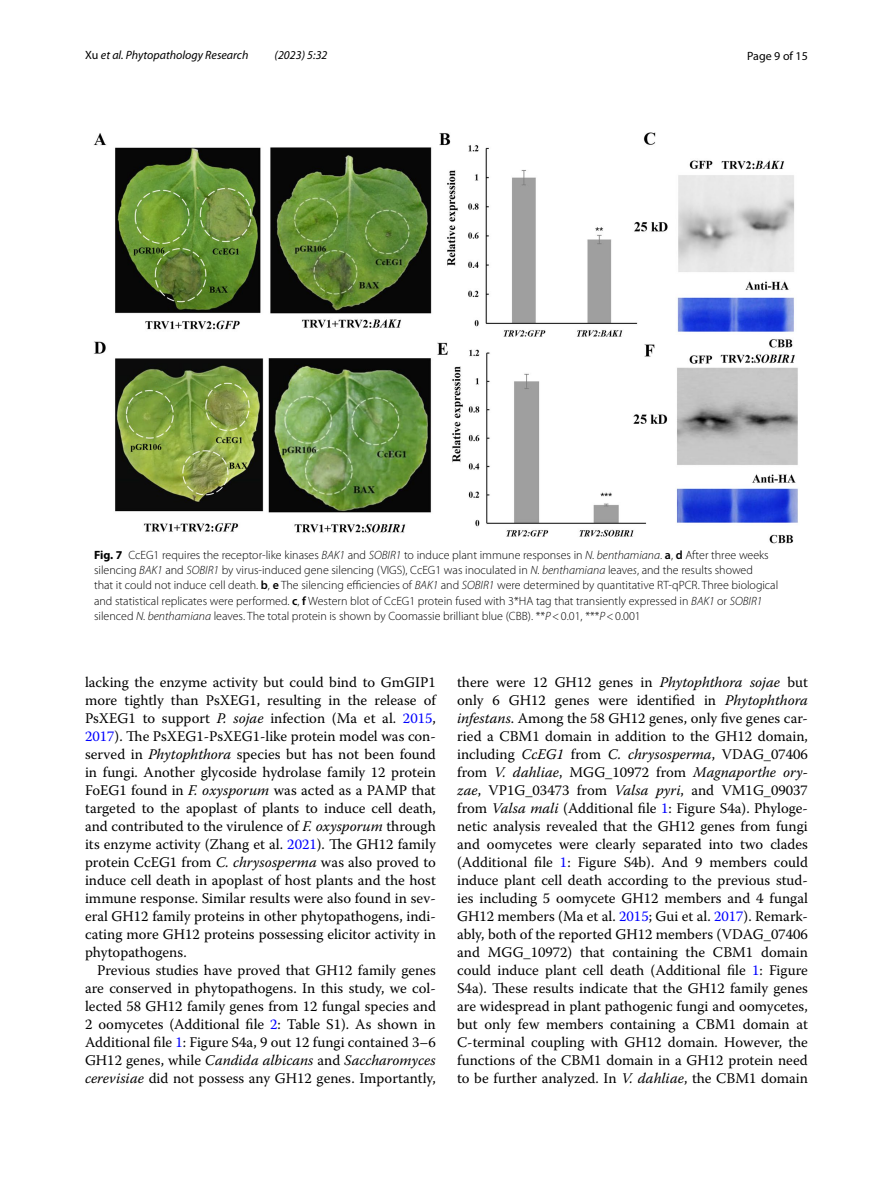
<style>
.page{position:relative;width:893px;height:1187px;background:#fff}
.page>*{position:absolute;margin:0;border:0;box-sizing:border-box;transform-origin:0 0}
.t1{font:14.7px/18px "Warnock Pro";color:#000;text-align:justify}
.t2{font:300 12px/15px "Myriad Pro";color:#000}
.t3{font:italic 12px "Myriad Pro";color:#000}
.t4{font:12px "Myriad Pro";color:#000}
.s1{font-style:normal}
.s2{font-weight:700}
.s3{font-style:italic}
.s4{font-weight:600}
.s5{color:#00f}
</style>
<div class="page">
<img style="left:94px;top:133px;width:704px;height:411px">
<p class="t3" style="left:85px;top:48px;width:165px"><span class="s1">Xu</span> et al. Phytopathology Research</p>
<p class="t3" style="left:275px;top:48px;width:54px">(2023) 5:32</p>
<p class="t4" style="left:747px;top:48px;width:62px">Page 9 of 15</p>
<p class="t2" style="left:94px;top:548px;width:686px"><span class="s2">Fig. 7</span> CcEG1 requires the receptor-like kinases <span class="s3">BAK1</span> and <span class="s3">SOBIR1</span> to induce plant immune responses in <span class="s3">N. benthamiana</span>. <span class="s4">a</span>, <span class="s4">d</span> After three weeks silencing <span class="s3">BAK1</span> and <span class="s3">SOBIR1</span> by virus-induced gene silencing (VIGS), CcEG1 was inoculated in <span class="s3">N. benthamiana</span> leave<span class="s3">s</span>, and the results showed<br>that it could not induce cell death. <span class="s4">b</span>, <span class="s4">e</span> The silencing efficiencies of <span class="s3">BAK1</span> and <span class="s3">SOBIR1</span> were determined by quantitative RT-qPCR. Three biological and statistical replicates were performed. <span class="s4">c</span>, <span class="s4">f</span> Western blot of CcEG1 protein fused with 3*HA tag that transiently expressed in <span class="s3">BAK1</span> or <span class="s3">SOBIR1 </span>silenced <span class="s3">N. benthamiana</span> leaves. The total protein is shown by Coomassie brilliant blue (CBB). **<span class="s3">P</span>&lt;0.01, ***<span class="s3">P</span>&lt;0.001</p>
<p class="t1" style="left:85px;top:672px;width:352px">lacking the enzyme activity but could bind to GmGIP1 more tightly than PsXEG1, resulting in the release of PsXEG1 to support <span class="s3">P. sojae</span> infection (Ma et al. <span class="s5">2015</span>, <span class="s5">2017</span>). The PsXEG1-PsXEG1-like protein model was con&shy;served in <span class="s3">Phytophthora</span> species but has not been found in fungi. Another glycoside hydrolase family 12 protein FoEG1 found in <span class="s3">F. oxysporum</span> was acted as a PAMP that targeted to the apoplast of plants to induce cell death, and contributed to the virulence of <span class="s3">F. oxysporum</span> through its enzyme activity (Zhang et al. <span class="s5">2021</span>). The GH12 family protein CcEG1 from <span class="s3">C. chrysosperma</span> was also proved to induce cell death in apoplast of host plants and the host immune response. Similar results were also found in sev&shy;eral GH12 family proteins in other phytopathogens, indi&shy;cating more GH12 proteins possessing elicitor activity in phytopathogens.</p>
<p class="t1" style="left:85px;top:960px;width:352px;text-indent:12px">Previous studies have proved that GH12 family genes are conserved in phytopathogens. In this study, we col&shy;lected 58 GH12 family genes from 12 fungal species and 2 oomycetes (Additional file <span class="s5">2</span>: Table S1). As shown in Additional file <span class="s5">1</span>: Figure S4a, 9 out 12 fungi contained 3–6<br>GH12 genes, while <span class="s3">Candida albicans</span> and <span class="s3">Saccharomyces cerevisiae</span> did not possess any GH12 genes. Importantly,</p>
<p class="t1" style="left:457px;top:672px;width:352px">there were 12 GH12 genes in <span class="s3">Phytophthora sojae</span> but only 6 GH12 genes were identified in <span class="s3">Phytophthora infestans</span>. Among the 58 GH12 genes, only five genes car&shy;ried a CBM1 domain in addition to the GH12 domain, including <span class="s3">CcEG1</span> from <span class="s3">C. chrysosperma</span>, VDAG_07406 from <span class="s3">V. dahliae</span>, MGG_10972 from <span class="s3">Magnaporthe ory&shy;zae</span>, VP1G_03473 from <span class="s3">Valsa pyri</span>, and VM1G_09037 from <span class="s3">Valsa mali</span> (Additional file <span class="s5">1</span>: Figure S4a). Phyloge&shy;netic analysis revealed that the GH12 genes from fungi and oomycetes were clearly separated into two clades (Additional file <span class="s5">1</span>: Figure S4b). And 9 members could induce plant cell death according to the previous stud&shy;ies including 5 oomycete GH12 members and 4 fungal GH12 members (Ma et al. <span class="s5">2015</span>; Gui et al. <span class="s5">2017</span>). Remark&shy;ably, both of the reported GH12 members (VDAG_07406 and MGG_10972) that containing the CBM1 domain could induce plant cell death (Additional file <span class="s5">1</span>: Figure S4a). These results indicate that the GH12 family genes are widespread in plant pathogenic fungi and oomycetes, but only few members containing a CBM1 domain at C-terminal coupling with GH12 domain. However, the functions of the CBM1 domain in a GH12 protein need to be further analyzed. In <span class="s3">V. dahliae</span>, the CBM1 domain</p>
</div>
